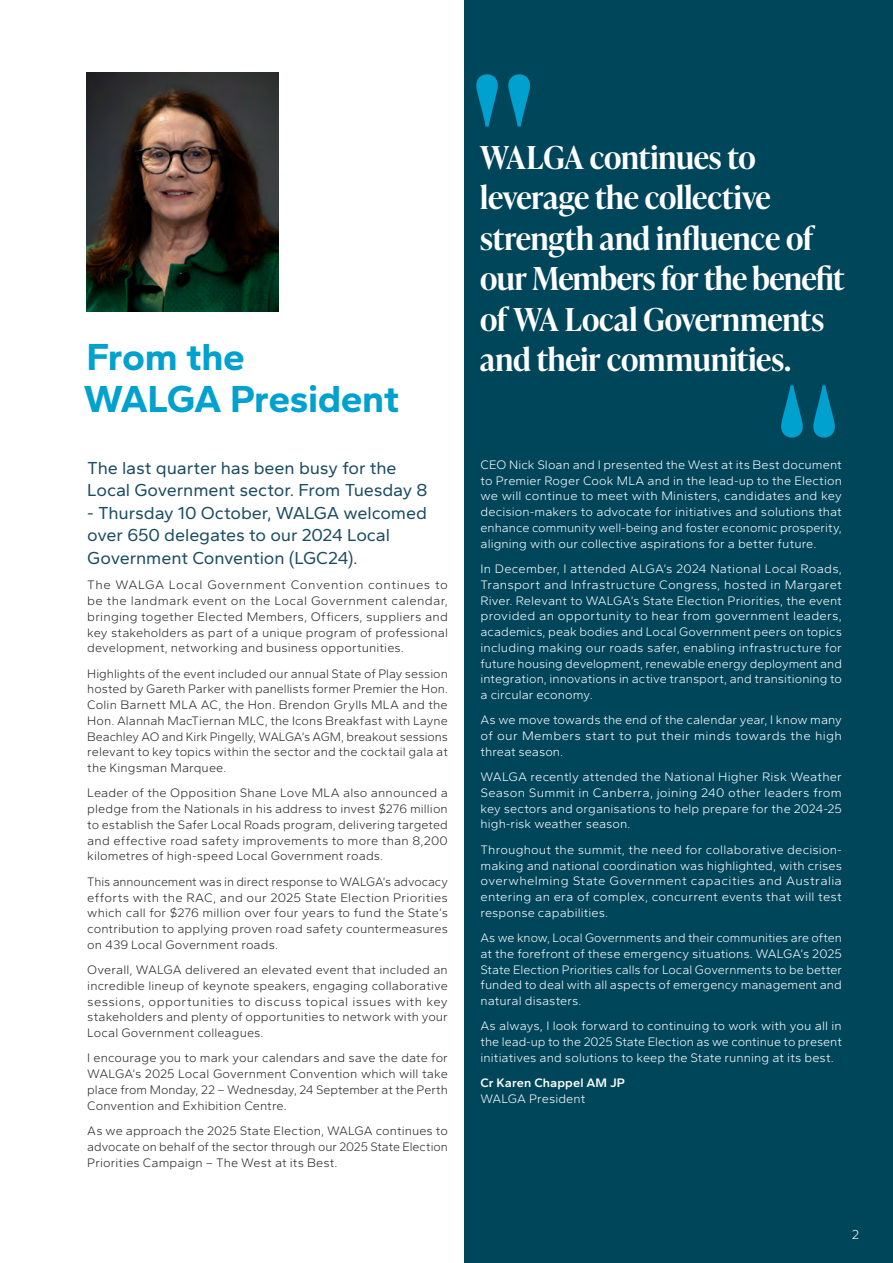
<style>
.page{position:relative;width:893px;height:1263px;background:#fff}
.page>*{position:absolute;margin:0;border:0;box-sizing:border-box;transform-origin:0 0}
.t1{font:700 39px/42px "Gantari";letter-spacing:-.015em;color:#00a0cf}
.t2{font:600 31.5px/40.5px "Ivy Presto Headline";letter-spacing:-.01em;color:#fff}
.t3{font:18px/22.5px "Gantari";letter-spacing:-.01em;color:#1b4c61}
.t4{font:300 13.5px "Gantari";color:#fff}
.t5{font:300 12.75px/15.8px "Gantari";letter-spacing:.005em;color:#fff;text-align:justify}
.t6{font:300 12.75px/15.8px "Gantari";letter-spacing:.005em;color:#292829;text-align:justify}
.t7{font:600 12.75px "Gantari";letter-spacing:.01em;color:#fff}
</style>
<div class="page">
<div style="left:465px;top:0;width:428px;height:1263px;background:#00465b"></div>
<img style="left:87px;top:73px;width:191px;height:238px">
<svg style="left:476px;top:74px;width:54px;height:53px"></svg>
<svg style="left:781px;top:385px;width:54px;height:53px"></svg>
<h1 class="t1" style="left:84px;top:335px;width:317px">From the<br>WALGA President</h1>
<h3 class="t3" style="left:87px;top:456px;width:342px">The last quarter has been busy for the<br>Local Government sector. From Tuesday 8</h3>
<h3 class="t3" style="left:87px;top:501px;width:341px">- Thursday 10 October, WALGA welcomed over 650 delegates to our 2024 Local<br>Government Convention (LGC24).</h3>
<p class="t6" style="left:87px;top:577px;width:362px">The WALGA Local Government Convention continues to be the landmark event on the Local Government calendar, bringing together Elected Members, Officers, suppliers and key stakeholders as part of a unique program of professional development, networking and business opportunities.</p>
<p class="t6" style="left:87px;top:665px;width:362px">Highlights of the event included our annual State of Play session hosted by Gareth Parker with panellists former Premier the Hon.<br>Colin Barnett MLA AC, the Hon. Brendon Grylls MLA and the Hon. Alannah MacTiernan MLC, the Icons Breakfast with Layne Beachley AO and Kirk Pingelly, WALGA’s AGM, breakout sessions relevant to key topics within the sector and the cocktail gala at the Kingsman Marquee.</p>
<p class="t6" style="left:87px;top:785px;width:362px">Leader of the Opposition Shane Love MLA also announced a pledge from the Nationals in his address to invest $276 million to establish the Safer Local Roads program, delivering targeted and effective road safety improvements to more than 8,200 kilometres of high-speed Local Government roads.</p>
<p class="t6" style="left:87px;top:873px;width:362px">This announcement was in direct response to WALGA’s advocacy efforts with the RAC, and our 2025 State Election Priorities which call for $276 million over four years to fund the State’s contribution to applying proven road safety countermeasures on 439 Local Government roads.</p>
<p class="t6" style="left:87px;top:962px;width:362px">Overall, WALGA delivered an elevated event that included an incredible lineup of keynote speakers, engaging collaborative sessions, opportunities to discuss topical issues with key stakeholders and plenty of opportunities to network with your Local Government colleagues.</p>
<p class="t6" style="left:87px;top:1050px;width:362px">I encourage you to mark your calendars and save the date for WALGA’s 2025 Local Government Convention which will take place from Monday, 22 – Wednesday, 24 September at the Perth Convention and Exhibition Centre.</p>
<p class="t6" style="left:87px;top:1122px;width:362px">As we approach the 2025 State Election, WALGA continues to advocate on behalf of the sector through our 2025 State Election Priorities Campaign – The West at its Best.</p>
<h2 class="t2" style="left:480px;top:136px;width:365px">WALGA continues to leverage the collective strength and influence of our Members for the benefit of WA Local Governments and their communities.</h2>
<p class="t5" style="left:480px;top:456px;width:363px">CEO Nick Sloan and I presented the West at its Best document to Premier Roger Cook MLA and in the lead-up to the Election we will continue to meet with Ministers, candidates and key decision-makers to advocate for initiatives and solutions that enhance community well-being and foster economic prosperity, aligning with our collective aspirations for a better future.</p>
<p class="t5" style="left:480px;top:561px;width:363px">In December, I attended ALGA’s 2024 National Local Roads, Transport and Infrastructure Congress, hosted in Margaret River. Relevant to WALGA’s State Election Priorities, the event provided an opportunity to hear from government leaders, academics, peak bodies and Local Government peers on topics including making our roads safer, enabling infrastructure for future housing development, renewable energy deployment and integration, innovations in active transport, and transitioning to a circular economy.</p>
<p class="t5" style="left:480px;top:712px;width:363px">As we move towards the end of the calendar year, I know many of our Members start to put their minds towards the high threat season.</p>
<p class="t5" style="left:480px;top:769px;width:363px">WALGA recently attended the National Higher Risk Weather Season Summit in Canberra, joining 240 other leaders from key sectors and organisations to help prepare for the 2024-25 high-risk weather season.</p>
<p class="t5" style="left:480px;top:841px;width:363px">Throughout the summit, the need for collaborative decision&shy;making and national coordination was highlighted, with crises overwhelming State Government capacities and Australia entering an era of complex, concurrent events that will test response capabilities.</p>
<p class="t5" style="left:480px;top:930px;width:363px">As we know, Local Governments and their communities are often at the forefront of these emergency situations. WALGA’s 2025<br>State Election Priorities calls for Local Governments to be better funded to deal with all aspects of emergency management and natural disasters.</p>
<p class="t5" style="left:480px;top:1018px;width:363px">As always, I look forward to continuing to work with you all in the lead-up to the 2025 State Election as we continue to present initiatives and solutions to keep the State running at its best.</p>
<p class="t7" style="left:480px;top:1075px;width:146px">Cr Karen Chappel AM JP</p>
<p class="t5" style="left:480px;top:1090px;width:106px">WALGA President</p>
<p class="t4" style="left:852px;top:1226px;width:9px">2</p>
</div>
